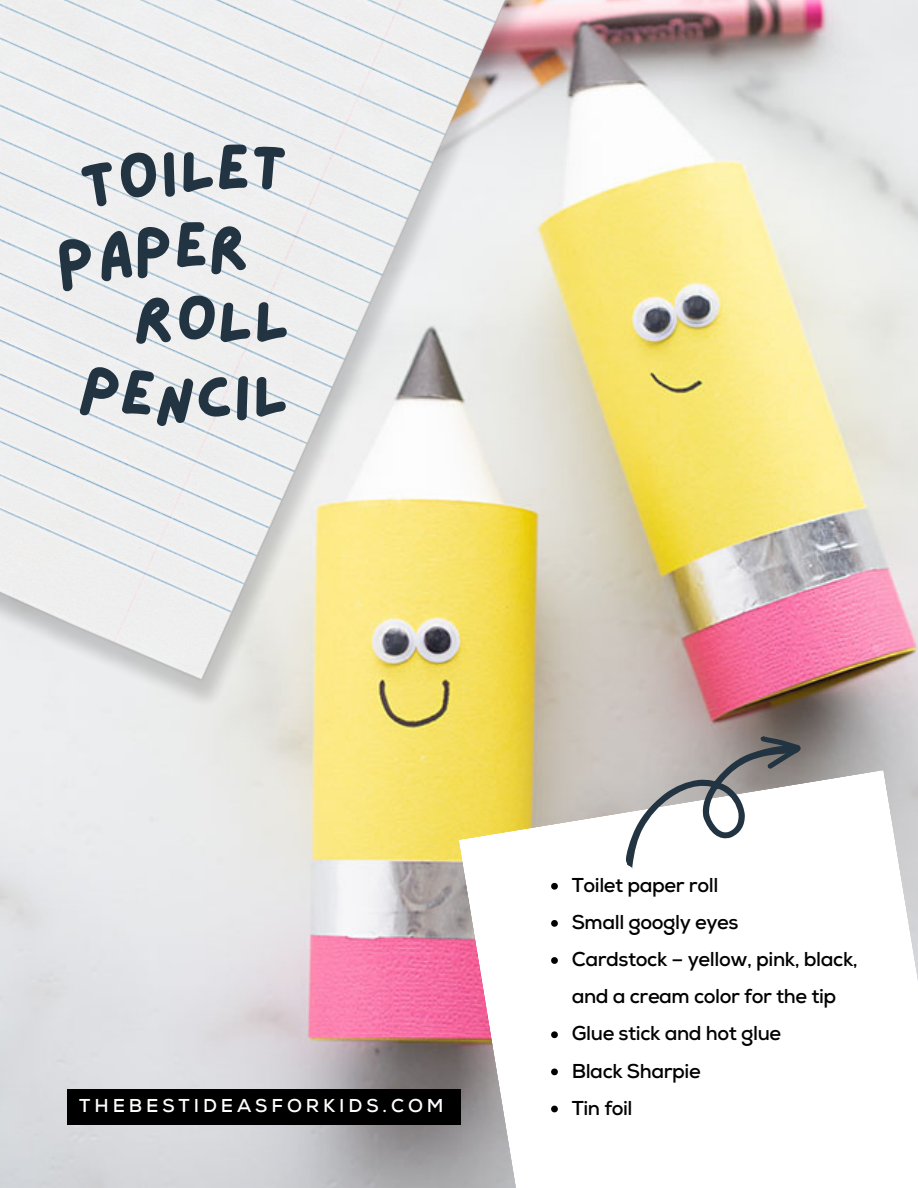
<style>
.page{position:relative;width:918px;height:1188px;background:#fff}
.page>*{position:absolute;margin:0;border:0;box-sizing:border-box;transform-origin:0 0}
.t1{font:64.2px "Lazydog";color:#223441}
.t2{font:700 20.1px/37.2px "Nexa";letter-spacing:-.02em;color:#000}
.t3{font:700 18.6px "Nexa";letter-spacing:.21em;color:#fefefe}
</style>
<div class="page">
<img style="left:0;top:0;width:918px;height:1188px">
<svg style="left:459px;top:770px;width:459px;height:418px"></svg>
<svg style="left:606px;top:727px;width:213px;height:143px"></svg>
<img style="left:0;top:0;width:601px;height:737px">
<svg style="left:551px;top:883px;width:7px;height:7px"></svg>
<svg style="left:551px;top:920px;width:7px;height:7px"></svg>
<svg style="left:551px;top:957px;width:7px;height:7px"></svg>
<svg style="left:551px;top:1031px;width:7px;height:7px"></svg>
<svg style="left:551px;top:1069px;width:7px;height:6px"></svg>
<svg style="left:551px;top:1106px;width:7px;height:6px"></svg>
<div style="left:67px;top:1089px;width:393px;height:36px;background:#000"></div>
<svg style="left:80px;top:143px;width:205px;height:66px"></svg>
<svg style="left:255px;top:300px;width:32px;height:42px"></svg>
<svg style="left:53px;top:221px;width:194px;height:126px"></svg>
<svg style="left:79px;top:364px;width:115px;height:63px"></svg>
<svg style="left:235px;top:374px;width:52px;height:47px"></svg>
<p class="t1" style="left:217px;top:290px;width:38px">L</p>
<p class="t1" style="left:196px;top:367px;width:40px">C</p>
<p class="t2" style="left:572px;top:867px;width:148px">Toilet paper roll</p>
<p class="t2" style="left:572px;top:904px;width:168px">Small googly eyes</p>
<p class="t2" style="left:572px;top:941px;width:288px">Cardstock – yellow, pink, black, and a cream color for the tip</p>
<p class="t2" style="left:572px;top:1016px;width:211px">Glue stick and hot glue</p>
<p class="t2" style="left:572px;top:1053px;width:130px">Black Sharpie</p>
<p class="t3" style="left:79px;top:1095px;width:366px">THEBESTIDEASFORKIDS.COM</p>
<p class="t2" style="left:572px;top:1090px;width:62px">Tin foil</p>
</div>
